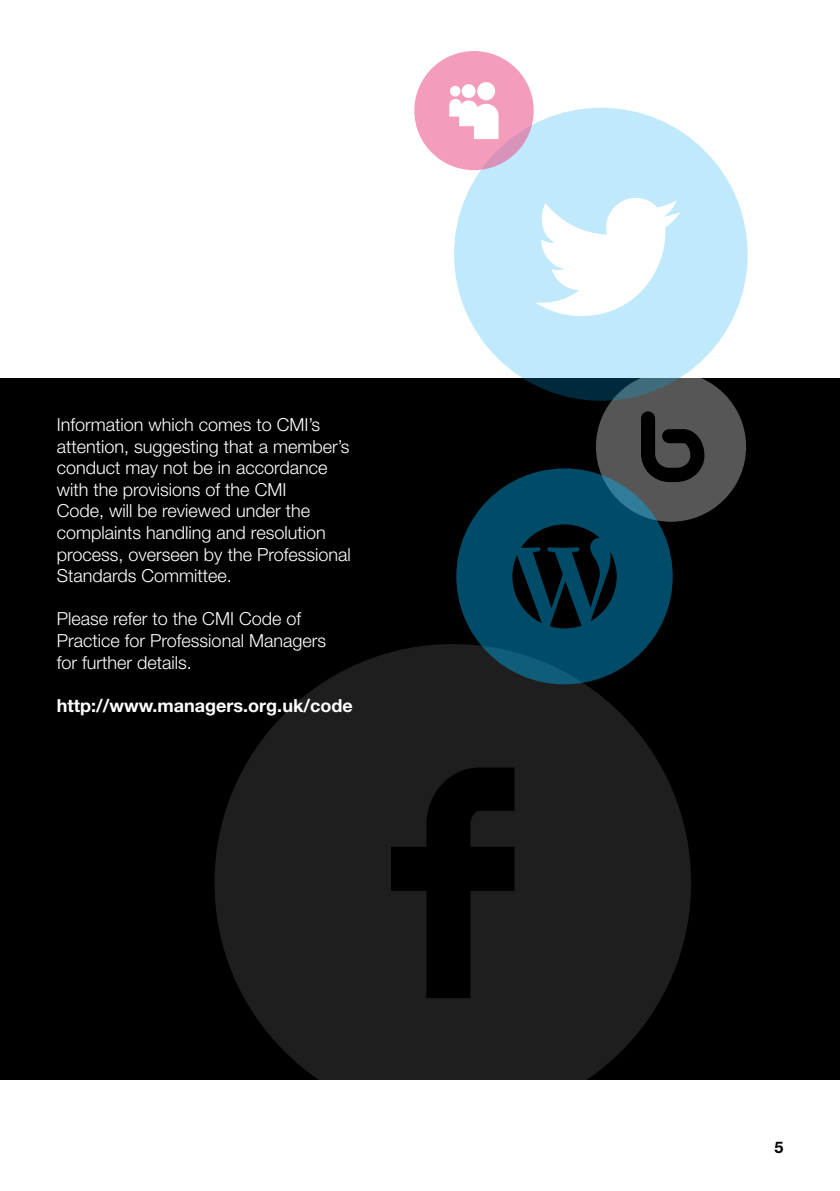
<style>
.page{position:relative;width:840px;height:1191px;background:#fff}
.page>*{position:absolute;margin:0;border:0;box-sizing:border-box;transform-origin:0 0}
.t1{font:300 18px/21.6px "Helvetica Neue";color:#fff}
.t2{font:700 18px "Helvetica Neue";color:#fff}
.t3{font:700 16px "Helvetica Neue";color:#000}
</style>
<div class="page">
<div style="left:0;top:378px;width:839px;height:701px;background:#000"></div>
<svg style="left:596px;top:401px;width:149px;height:121px"></svg>
<svg style="left:454px;top:108px;width:293px;height:293px;fill:#c0eafb"></svg>
<svg style="left:214px;top:644px;width:476px;height:436px;fill:#1e1e1e"></svg>
<svg style="left:414px;top:51px;width:119px;height:119px"></svg>
<svg style="left:456px;top:468px;width:216px;height:216px;fill:#004c68"></svg>
<p class="t1" style="left:57px;top:413px;width:295px">Information which comes to CMI’s attention, suggesting that a member’s conduct may not be in accordance with the provisions of the CMI<br>Code, will be reviewed under the complaints handling and resolution process, overseen by the Professional<br>Standards Committee.</p>
<p class="t1" style="left:57px;top:608px;width:271px">Please refer to the CMI Code of<br>Practice for Professional Managers for further details.</p>
<p class="t2" style="left:57px;top:694px;width:297px">http://www.managers.org.uk/code</p>
<p class="t3" style="left:773px;top:1137px;width:10px">5</p>
</div>
